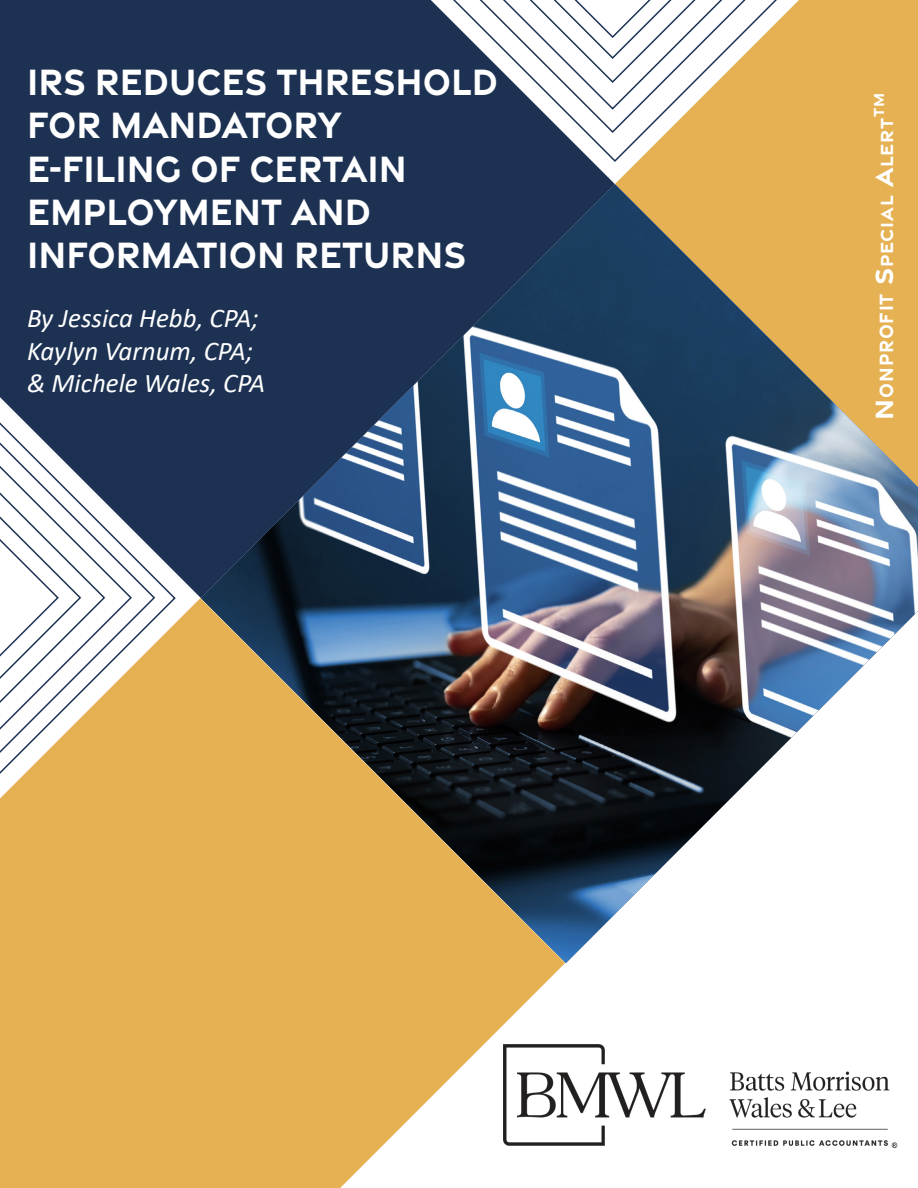
<style>
.page{position:relative;width:918px;height:1188px;background:#fff}
.page>*{position:absolute;margin:0;border:0;box-sizing:border-box;transform-origin:0 0}
.t1{font:700 39.6px/43.2px "Gravesend Sans";color:#fff;scale:.91 1}
.t2{font:italic 27px "Calibri";color:#fff}
.t3{font:700 18.9px "Gravesend Sans";letter-spacing:.045em;color:#fff}
.t4{font:700 15.75px "Gravesend Sans";color:#fff}
.s1{font-size:27px}
.s2{font-size:20.85px}
</style>
<div class="page">
<div style="left:615px;top:163px;width:303px;height:21px;background:#e5b153"></div>
<div style="left:0;top:0;width:615px;height:598px;background:#1d3253"></div>
<svg style="left:0;top:598px;width:565px;height:590px;background:#e8bb6a"></svg>
<svg style="left:294px;top:0;width:624px;height:163px;background:#7d735c"></svg>
<svg style="left:359px;top:0;width:508px;height:134px;background:#8d8065"></svg>
<svg style="left:415px;top:0;width:396px;height:111px"></svg>
<svg style="left:461px;top:0;width:303px;height:84px"></svg>
<svg style="left:0;top:277px;width:177px;height:642px;background:#857659"></svg>
<svg style="left:0;top:344px;width:156px;height:508px;background:#8b7d62"></svg>
<svg style="left:0;top:400px;width:133px;height:396px"></svg>
<svg style="left:0;top:446px;width:106px;height:303px"></svg>
<img style="left:201px;top:185px;width:717px;height:778px">
<img style="left:503px;top:1045px;width:395px;height:117px">
<p class="t1" style="left:27px;top:58px;width:519px">IRS REDUCES THRESHOLD<br>FOR MANDATORY<br>E-FILING OF CERTAIN<br>EMPLOYMENT AND<br>INFORMATION RETURNS</p>
<p class="t2" style="left:27px;top:300px;width:233px">By Jessica Hebb, CPA;</p>
<p class="t2" style="left:27px;top:332px;width:227px">Kaylyn Varnum, CPA;</p>
<p class="t2" style="left:27px;top:364px;width:240px">&amp; Michele Wales, CPA</p>
<p class="t4" style="left:869px;top:117px;width:25px;rotate:-90deg">TM</p>
<p class="t3" style="left:874px;top:420px;width:303px;rotate:-90deg"><span class="s1">N</span><span class="s2">on profit</span> <span class="s1">S</span>pecial <span class="s1">A</span>lert</p>
</div>
